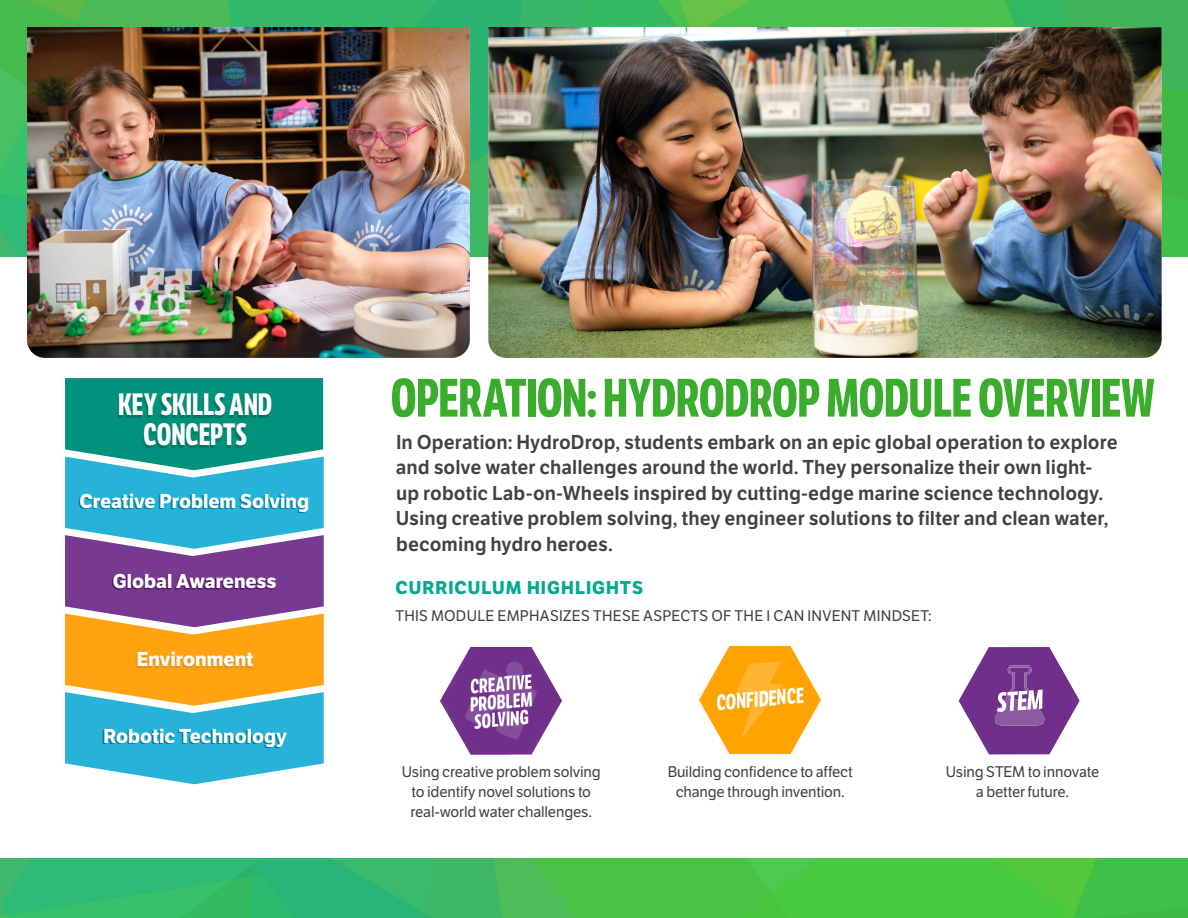
<style>
.page{position:relative;width:1188px;height:918px;background:#fff}
.page>*{position:absolute;margin:0;border:0;box-sizing:border-box;transform-origin:0 0}
.t1{font:700 52.5px "LFT Etica Compressed";letter-spacing:-.005em;color:#3aad2c}
.t2{font:700 30px/30px "LFT Etica Compressed";color:#fff;text-align:center}
.t3{font:19.5px/25.5px "LFT Etica SB";color:#414042}
.t4{font:700 19.5px "LFT Etica";letter-spacing:.005em;color:#fff}
.t5{font:700 18px "LFT Etica";letter-spacing:.055em;color:#03aa8f}
.t6{font:15px/20.2px "LFT Etica";letter-spacing:-.01em;color:#414042;text-align:center}
.t7{font:15px "LFT Etica";letter-spacing:.02em;color:#414042}
</style>
<div class="page">
<img style="left:0;top:858px;width:1188px;height:60px">
<hr style="left:693px;top:893px;width:36px;height:1px;background:#cde7f1">
<img style="left:0;top:0;width:1188px;height:256px">
<img style="left:441px;top:647px;width:121px;height:107px">
<svg style="left:959px;top:647px;width:121px;height:107px"></svg>
<img style="left:27px;top:27px;width:443px;height:331px">
<img style="left:488px;top:27px;width:674px;height:331px">
<img style="left:700px;top:647px;width:121px;height:107px">
<svg style="left:65px;top:378px;width:259px;height:406px;background:#689b99"></svg>
<h2 class="t2" style="left:118px;top:390px;width:156px">KEY SKILLS AND<br>CONCEPTS</h2>
<p class="t4" style="left:80px;top:489px;width:231px">Creative Problem Solving</p>
<p class="t4" style="left:113px;top:569px;width:165px">Global Awareness</p>
<p class="t4" style="left:137px;top:647px;width:118px">Environment</p>
<p class="t4" style="left:103px;top:724px;width:185px">Robotic Technology</p>
<h1 class="t1" style="left:391px;top:367px;width:765px">OPERATION: HYDRODROP MODULE OVERVIEW</h1>
<p class="t3" style="left:396px;top:430px;width:724px">In Operation: HydroDrop, students embark on an epic global operation to explore and solve water challenges around the world. They personalize their own light&shy;up robotic Lab-on-Wheels inspired by cutting-edge marine science technology.<br>Using creative problem solving, they engineer solutions to filter and clean water, becoming hydro heroes.</p>
<p class="t5" style="left:396px;top:577px;width:249px">CURRICULUM HIGHLIGHTS</p>
<p class="t7" style="left:396px;top:607px;width:538px">THIS MODULE EMPHASIZES THESE ASPECTS OF THE I CAN INVENT MINDSET:</p>
<p class="t6" style="left:402px;top:761px;width:201px">Using creative problem solving to identify novel solutions to real-world water challenges.</p>
<p class="t6" style="left:668px;top:761px;width:186px">Building confidence to affect change through invention.</p>
<p class="t6" style="left:946px;top:761px;width:155px">Using STEM to innovate a better future.</p>
</div>
